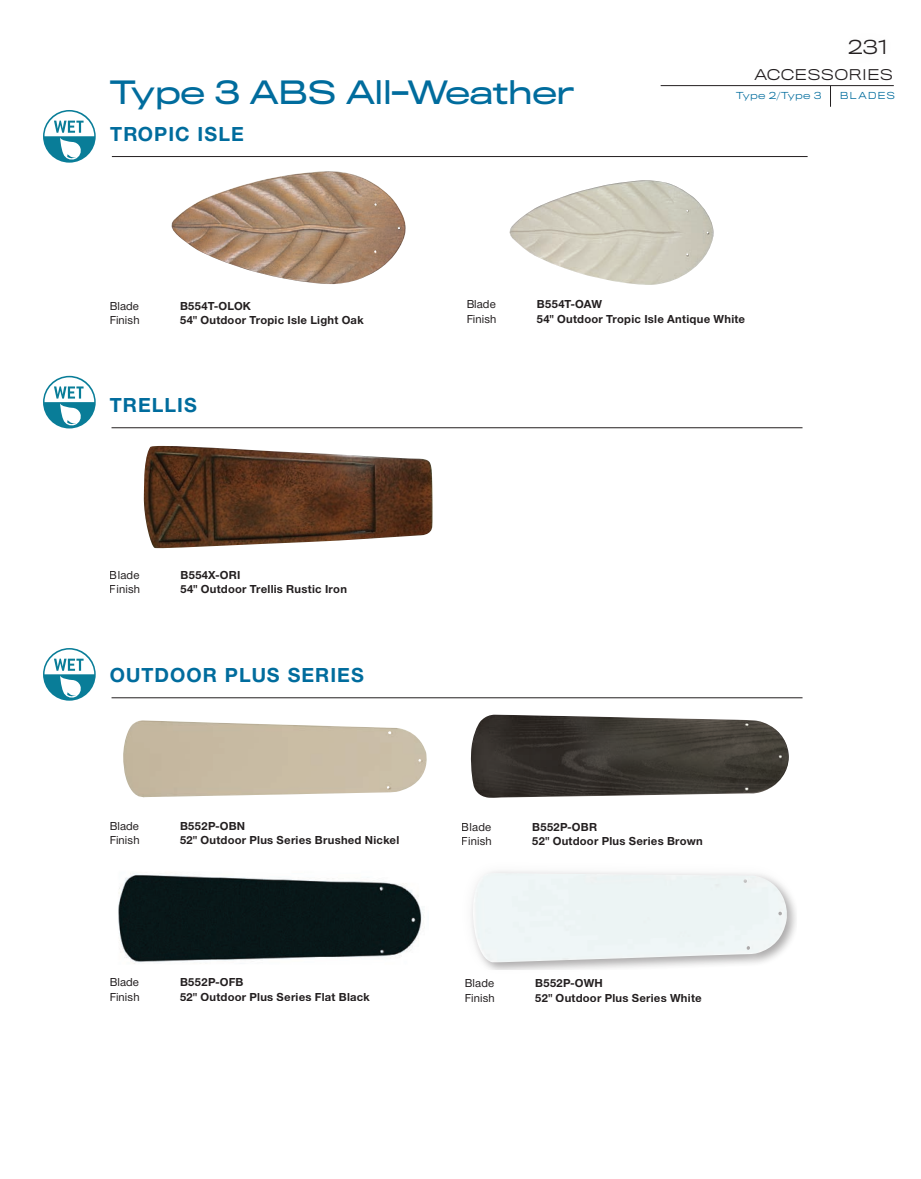
<style>
.page{position:relative;width:921px;height:1179px;background:#fff}
.page>*{position:absolute;margin:0;border:0;box-sizing:border-box;transform-origin:0 0}
.t1{font:30px "Titling Gothic FB Wide";letter-spacing:-.025em;color:#006c9d}
.t2{font:21px "Helvetica Neue H75";letter-spacing:.05em;color:#006c9d}
.t3{font:300 18px "Titling Gothic FB Wide";color:#231f20}
.t4{font:300 13.8px "Titling Gothic FB Wide";letter-spacing:.015em;color:#231f20}
.t5{font:12px "Helvetica Neue H75";letter-spacing:.02em;color:#231f20}
.t6{font:12px "Helvetica Neue H55";letter-spacing:.01em;color:#231f20}
.t7{font:300 9px "Titling Gothic FB Wide";letter-spacing:.045em;color:#006c9d}
</style>
<div class="page">
<svg style="left:830px;top:86px;width:1px;height:21px"></svg>
<hr style="left:660px;top:85px;width:233px;height:1px;background:#231f20">
<img style="left:509px;top:180px;width:205px;height:105px">
<hr style="left:112px;top:156px;width:695px;height:1px;background:#231f20">
<svg style="left:43px;top:110px;width:53px;height:53px"></svg>
<svg style="left:44px;top:111px;width:50px;height:50px"></svg>
<img style="left:143px;top:446px;width:290px;height:103px">
<hr style="left:111px;top:427px;width:691px;height:1px;background:#231f20">
<svg style="left:43px;top:376px;width:53px;height:52px"></svg>
<svg style="left:44px;top:377px;width:50px;height:50px"></svg>
<hr style="left:111px;top:697px;width:691px;height:1px;background:#231f20">
<svg style="left:43px;top:648px;width:53px;height:53px"></svg>
<svg style="left:44px;top:649px;width:50px;height:50px"></svg>
<img style="left:123px;top:720px;width:304px;height:78px">
<img style="left:470px;top:715px;width:318px;height:83px">
<img style="left:118px;top:873px;width:306px;height:91px">
<div style="left:469px;top:869px;width:327px;height:100px;background:#231f20;opacity:.35"></div>
<img style="left:469px;top:873px;width:318px;height:89px">
<img style="left:171px;top:171px;width:235px;height:114px">
<h3 class="t3" style="left:847px;top:36px;width:42px">231</h3>
<p class="t7" style="left:839px;top:90px;width:57px">BLADES</p>
<p class="t4" style="left:754px;top:66px;width:140px">ACCESSORIES</p>
<h1 class="t1" style="left:110px;top:74px;width:465px">Type 3 ABS All-Weather</h1>
<p class="t7" style="left:736px;top:90px;width:87px">Type 2/Type 3</p>
<h2 class="t2" style="left:110px;top:120px;width:29px">Trop</h2>
<h2 class="t2" style="left:168px;top:120px;width:75px">ic Isle</h2>
<p class="t6" style="left:109px;top:298px;width:31px">Blade</p>
<p class="t5" style="left:180px;top:298px;width:72px">B554T-OLOK</p>
<p class="t6" style="left:109px;top:312px;width:32px">Finish</p>
<p class="t5" style="left:180px;top:312px;width:185px">54" Outdoor Tropic Isle Light Oak</p>
<h2 class="t2" style="left:110px;top:391px;width:15px">tre</h2>
<h2 class="t2" style="left:152px;top:391px;width:44px">llis</h2>
<p class="t6" style="left:110px;top:566px;width:31px">Blade</p>
<p class="t5" style="left:180px;top:566px;width:61px">B554X-ORI</p>
<p class="t6" style="left:110px;top:581px;width:32px">Finish</p>
<p class="t5" style="left:180px;top:581px;width:168px">54" Outdoor Trellis Rustic Iron</p>
<h2 class="t2" style="left:110px;top:661px;width:33px">Outdoor</h2>
<h2 class="t2" style="left:225px;top:661px;width:126px">Plus Series</h2>
<p class="t6" style="left:109px;top:818px;width:31px">Blade</p>
<p class="t5" style="left:180px;top:818px;width:67px">B552P-OBN</p>
<p class="t6" style="left:109px;top:832px;width:32px">Finish</p>
<p class="t5" style="left:180px;top:832px;width:221px">52" Outdoor Plus Series Brushed Nickel</p>
<p class="t6" style="left:109px;top:974px;width:31px">Blade</p>
<p class="t5" style="left:180px;top:974px;width:65px">B552P-OFB</p>
<p class="t6" style="left:109px;top:989px;width:32px">Finish</p>
<p class="t5" style="left:180px;top:989px;width:191px">52" Outdoor Plus Series Flat Black</p>
<p class="t6" style="left:466px;top:296px;width:31px">Blade</p>
<p class="t5" style="left:537px;top:296px;width:67px">B554T-OAW</p>
<p class="t6" style="left:466px;top:310px;width:32px">Finish</p>
<p class="t5" style="left:537px;top:310px;width:210px">54" Outdoor Tropic Isle Antique White</p>
<p class="t6" style="left:461px;top:818px;width:31px">Blade</p>
<p class="t5" style="left:532px;top:818px;width:66px">B552P-OBR</p>
<p class="t6" style="left:461px;top:833px;width:32px">Finish</p>
<p class="t5" style="left:532px;top:833px;width:172px">52" Outdoor Plus Series Brown</p>
<p class="t6" style="left:464px;top:975px;width:31px">Blade</p>
<p class="t5" style="left:535px;top:975px;width:69px">B552P-OWH</p>
<p class="t6" style="left:464px;top:990px;width:32px">Finish</p>
<p class="t5" style="left:535px;top:990px;width:168px">52" Outdoor Plus Series White</p>
</div>
